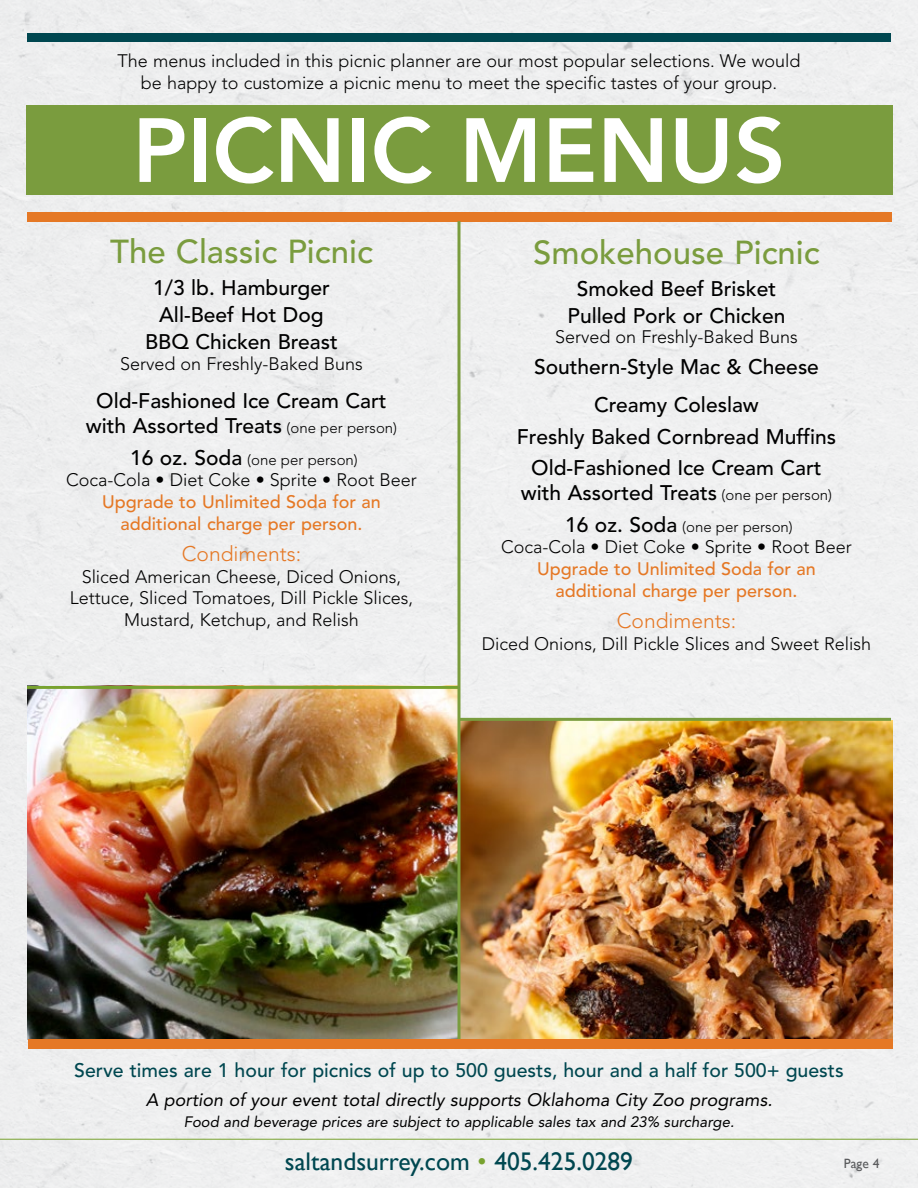
<style>
.page{position:relative;width:918px;height:1188px;background:#efeff0}
.page>*{position:absolute;margin:0;border:0;box-sizing:border-box;transform-origin:0 0}
.t1{font:800 90px "Avenir LT Std";color:#fff}
.t2{font:500 33px "Avenir LT Std";color:#7a9c3e}
.t3{font:25.5px "Gill Sans";color:#004750}
.t4{font:500 21px/27px "Avenir LT Std";color:#000;text-align:center}
.t5{font:300 21px "Avenir LT Std";color:#e57825}
.t6{font:500 19.5px "Avenir LT Std";color:#004750}
.t7{font:300 18px/21.6px "Avenir LT Std";color:#000;text-align:center}
.t8{font:500 18px/21.6px "Avenir LT Std";color:#e57825;text-align:center}
.t9{font:italic 18px "Avenir LT Std";color:#000}
.t10{font:italic 15px "Avenir LT Std";color:#000}
.t11{font:300 15px "Avenir LT Std";color:#000}
.t12{font:13.5px "Gill Sans";color:#5a5b5d}
.s1{font-weight:300;font-size:15px}
.s2{font-weight:500;font-size:21px}
.s3{color:#78a22f}
</style>
<div class="page">
<hr style="left:0;top:1139px;width:918px;height:1px;background:#78a22f">
<img style="left:460px;top:721px;width:432px;height:318px">
<div style="left:27px;top:212px;width:864px;height:9px;background:#e57825"></div>
<hr style="left:459px;top:718px;width:432px;height:3px;background:#7a9c3e">
<div style="left:26px;top:105px;width:866px;height:89px;background:#7a9c3e"></div>
<div style="left:27px;top:33px;width:864px;height:9px;background:#004750"></div>
<img style="left:27px;top:689px;width:431px;height:350px">
<hr style="left:27px;top:686px;width:432px;height:3px;background:#78a22f">
<hr style="left:458px;top:221px;width:2px;height:823px;background:#7a9c3e">
<div style="left:28px;top:1039px;width:864px;height:9px;background:#e57825"></div>
<p class="t7" style="left:118px;top:50px;width:684px">The menus included in this picnic planner are our most popular selections. We would be happy to customize a picnic menu to meet the specific tastes of your group.</p>
<h1 class="t1" style="left:132px;top:97px;width:655px">PICNIC MENUS</h1>
<h2 class="t2" style="left:110px;top:233px;width:264px">The Classic Picnic</h2>
<p class="t4" style="left:145px;top:274px;width:194px">1/3 lb. Hamburger<br>All-Beef Hot Dog<br>BBQ Chicken Breast</p>
<p class="t7" style="left:120px;top:353px;width:244px">Served on Freshly-Baked Buns</p>
<p class="t4" style="left:86px;top:389px;width:313px;line-height:25.2px">Old-Fashioned Ice Cream Cart with Assorted Treats <span class="s1">(one per person)</span></p>
<p class="t11" style="left:130px;top:451px;width:229px"><span class="s2">16 oz. Soda</span> (one per person)</p>
<p class="t7" style="left:66px;top:470px;width:352px">Coca-Cola • Diet Coke • Sprite • Root Beer</p>
<p class="t8" style="left:102px;top:491px;width:280px">Upgrade to Unlimited Soda for an additional charge per person.</p>
<p class="t5" style="left:182px;top:542px;width:121px">Condiments:</p>
<p class="t7" style="left:70px;top:566px;width:345px">Sliced American Cheese, Diced Onions,<br>Lettuce, Sliced Tomatoes, Dill Pickle Slices,<br>Mustard, Ketchup, and Relish</p>
<h2 class="t2" style="left:533px;top:234px;width:288px">Smokehouse Picnic</h2>
<p class="t4" style="left:568px;top:275px;width:219px">Smoked Beef Brisket<br>Pulled Pork or Chicken</p>
<p class="t7" style="left:555px;top:326px;width:244px">Served on Freshly-Baked Buns</p>
<p class="t4" style="left:534px;top:348px;width:286px;line-height:38px">Southern-Style Mac &amp; Cheese<br>Creamy Coleslaw</p>
<p class="t4" style="left:517px;top:421px;width:321px;line-height:31.5px">Freshly Baked Cornbread Muffins<br>Old-Fashioned Ice Cream Cart</p>
<p class="t4" style="left:521px;top:480px;width:313px">with Assorted Treats <span class="s1">(one per person)</span></p>
<p class="t11" style="left:565px;top:518px;width:229px"><span class="s2">16 oz. Soda</span> (one per person)</p>
<p class="t7" style="left:501px;top:536px;width:352px">Coca-Cola • Diet Coke • Sprite • Root Beer</p>
<p class="t8" style="left:537px;top:558px;width:280px">Upgrade to Unlimited Soda for an additional charge per person.</p>
<p class="t5" style="left:617px;top:608px;width:121px">Condiments:</p>
<p class="t7" style="left:482px;top:633px;width:391px">Diced Onions, Dill Pickle Slices and Sweet Relish</p>
<p class="t6" style="left:74px;top:1059px;width:771px">Serve times are 1 hour for picnics of up to 500 guests, hour and a half for 500+ guests</p>
<p class="t9" style="left:146px;top:1089px;width:628px">A portion of your event total directly supports Oklahoma City Zoo programs.</p>
<p class="t10" style="left:184px;top:1113px;width:552px">Food and beverage prices are subject to applicable sales tax and 23% surcharge.</p>
<h3 class="t3" style="left:285px;top:1147px;width:350px">saltandsurrey.com <span class="s3">•</span> 405.425.0289</h3>
<p class="t12" style="left:844px;top:1156px;width:37px">Page 4</p>
</div>
